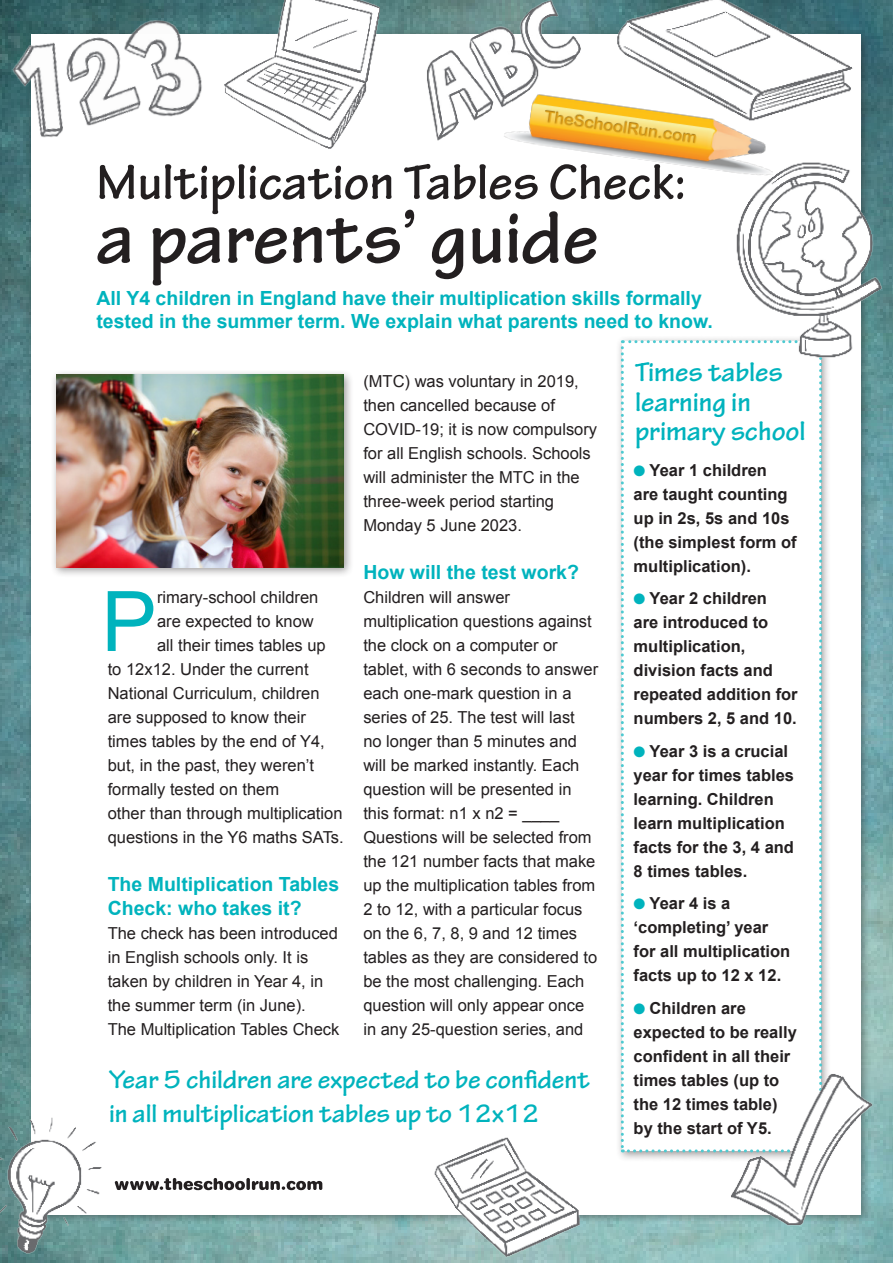
<style>
.page{position:relative;width:893px;height:1263px;background:#fff}
.page>*{position:absolute;margin:0;border:0;box-sizing:border-box;transform-origin:0 0}
.t1{font:83.55px "Arial";color:#00b3bd}
.t2{font:700 78px "Tekton Pro";color:#231f20}
.t3{font:700 52.5px "Tekton Pro";color:#231f20}
.t4{font:700 28.5px/29.7px "Tekton Pro";color:#00b3bd}
.t5{font:700 27px/34.5px "Tekton Pro";color:#00b3bd}
.t6{font:700 19.5px/24px "Arial";color:#00b3bd}
.t7{font:16.5px/24px "Arial";color:#231f20}
.t8{font:700 16.5px/24px "Arial";color:#231f20}
.s1{color:#00b3bd}
</style>
<div class="page">
<img style="left:0;top:0;width:893px;height:1263px">
<div style="left:31px;top:34px;width:829px;height:1180px;background:#fff"></div>
<img style="left:0;top:1108px;width:105px;height:155px">
<img style="left:0;top:1px;width:203px;height:160px">
<div style="left:616px;top:335px;width:216px;height:827px;background:#231f20;opacity:.45"></div>
<svg style="left:621px;top:340px;width:201px;height:812px"></svg>
<div style="left:50px;top:369px;width:304px;height:208px;background:#231f20;opacity:.45"></div>
<img style="left:56px;top:375px;width:287px;height:192px">
<svg style="left:115px;top:1178px;width:207px;height:12px"></svg>
<img style="left:408px;top:0;width:191px;height:141px">
<img style="left:602px;top:0;width:276px;height:127px">
<img style="left:203px;top:0;width:197px;height:149px">
<img style="left:422px;top:1137px;width:180px;height:126px">
<img style="left:702px;top:1056px;width:190px;height:187px">
<img style="left:721px;top:152px;width:172px;height:220px">
<img style="left:503px;top:89px;width:276px;height:90px">
<p class="t3" style="left:96px;top:151px;width:591px">Multiplication Tables Check:</p>
<p class="t2" style="left:96px;top:192px;width:504px">a parents’ guide</p>
<p class="t6" style="left:96px;top:288px;width:618px;line-height:22.5px">All Y4 children in England have their multiplication skills formally tested in the summer term. We explain what parents need to know.</p>
<p class="t1" style="left:101px;top:567px;width:57px">P</p>
<p class="t7" style="left:157px;top:585px;width:163px">rimary-school children</p>
<p class="t7" style="left:157px;top:609px;width:158px">are expected to know</p>
<p class="t7" style="left:157px;top:633px;width:170px">all their times tables up</p>
<p class="t7" style="left:108px;top:657px;width:202px">to 12x12. Under the current</p>
<p class="t7" style="left:108px;top:681px;width:213px">National Curriculum, children</p>
<p class="t7" style="left:108px;top:705px;width:200px">are supposed to know their</p>
<p class="t7" style="left:108px;top:729px;width:219px">times tables by the end of Y4,</p>
<p class="t7" style="left:108px;top:753px;width:208px">but, in the past, they weren’t</p>
<p class="t7" style="left:108px;top:777px;width:173px">formally tested on them</p>
<p class="t7" style="left:108px;top:801px;width:236px">other than through multiplication</p>
<p class="t7" style="left:108px;top:825px;width:238px">questions in the Y6 maths SATs.</p>
<p class="t6" style="left:108px;top:873px;width:233px">The Multiplication Tables<br>Check: who takes it?</p>
<p class="t7" style="left:108px;top:921px;width:233px">The check has been introduced in English schools only. It is taken by children in Year 4, in the summer term (in June).<br>The Multiplication Tables Check</p>
<p class="t7" style="left:363px;top:369px;width:235px">(MTC) was voluntary in 2019, then cancelled because of<br>COVID-19; it is now compulsory for all English schools. Schools will administer the MTC in the three-week period starting<br>Monday 5 June 2023.</p>
<p class="t6" style="left:363px;top:561px;width:217px">How will the test work?</p>
<p class="t7" style="left:363px;top:585px;width:236px">Children will answer multiplication questions against the clock on a computer or tablet, with 6 seconds to answer each one-mark question in a series of 25. The test will last<br>no longer than 5 minutes and will be marked instantly. Each question will be presented in this format: n1 x n2 = ____<br>Questions will be selected from the 121 number facts that make up the multiplication tables from<br>2 to 12, with a particular focus on the 6, 7, 8, 9 and 12 times tables as they are considered to be the most challenging. Each question will only appear once in any 25-question series, and</p>
<p class="t5" style="left:109px;top:1062px;width:482px">Year 5 children are expected to be confident in all multiplication tables up to 12x12</p>
<p class="t4" style="left:635px;top:357px;width:172px">Times tables learning in primary school</p>
<p class="t8" style="left:634px;top:458px;width:165px"><span class="s1">●</span> Year 1 children<br>are taught counting up in 2s, 5s and 10s (the simplest form of multiplication).</p>
<p class="t8" style="left:634px;top:587px;width:166px"><span class="s1">●</span> Year 2 children<br>are introduced to multiplication, division facts and repeated addition for numbers 2, 5 and 10.</p>
<p class="t8" style="left:634px;top:739px;width:162px"><span class="s1">●</span> Year 3 is a crucial year for times tables learning. Children learn multiplication facts for the 3, 4 and<br>8 times tables.</p>
<p class="t8" style="left:634px;top:892px;width:158px"><span class="s1">●</span> Year 4 is a ‘completing’ year for all multiplication facts up to 12 x 12.</p>
<p class="t8" style="left:634px;top:996px;width:165px"><span class="s1">●</span> Children are expected to be really confident in all their times tables (up to the 12 times table) by the start of Y5.</p>
</div>
